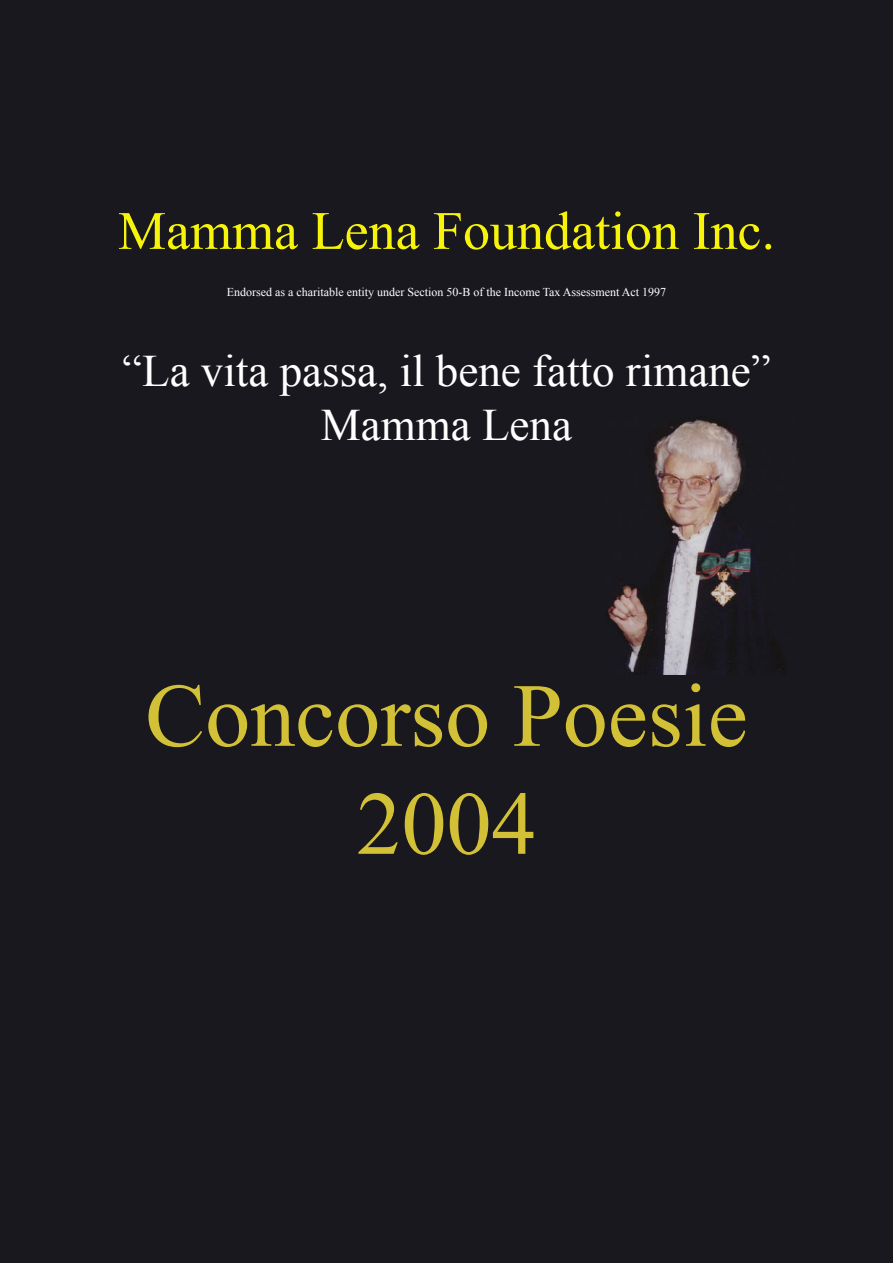
<style>
.page{position:relative;width:893px;height:1263px;background:#19181f}
.page>*{position:absolute;margin:0;border:0;box-sizing:border-box;transform-origin:0 0}
.t1{font:90px "Times New Roman";color:#d2c136}
.t2{font:54px "Times New Roman";color:#f7f409}
.t3{font:45px "Times New Roman";color:#fff}
.t4{font:12px "Times New Roman";color:#fff}
</style>
<div class="page">
<img style="left:606px;top:416px;width:189px;height:258px">
<p class="t2" style="left:118px;top:194px;width:658px">Mamma Lena Foundation Inc.</p>
<p class="t4" style="left:227px;top:284px;width:441px">Endorsed as a charitable entity under Section 50-B of the Income Tax Assessment Act 1997</p>
<p class="t3" style="left:122px;top:340px;width:650px">“La vita passa, il bene fatto rimane”</p>
<p class="t3" style="left:321px;top:394px;width:253px">Mamma Lena</p>
<p class="t1" style="left:145px;top:655px;width:604px">Concorso Poesie</p>
<p class="t1" style="left:356px;top:763px;width:182px">2004</p>
</div>
